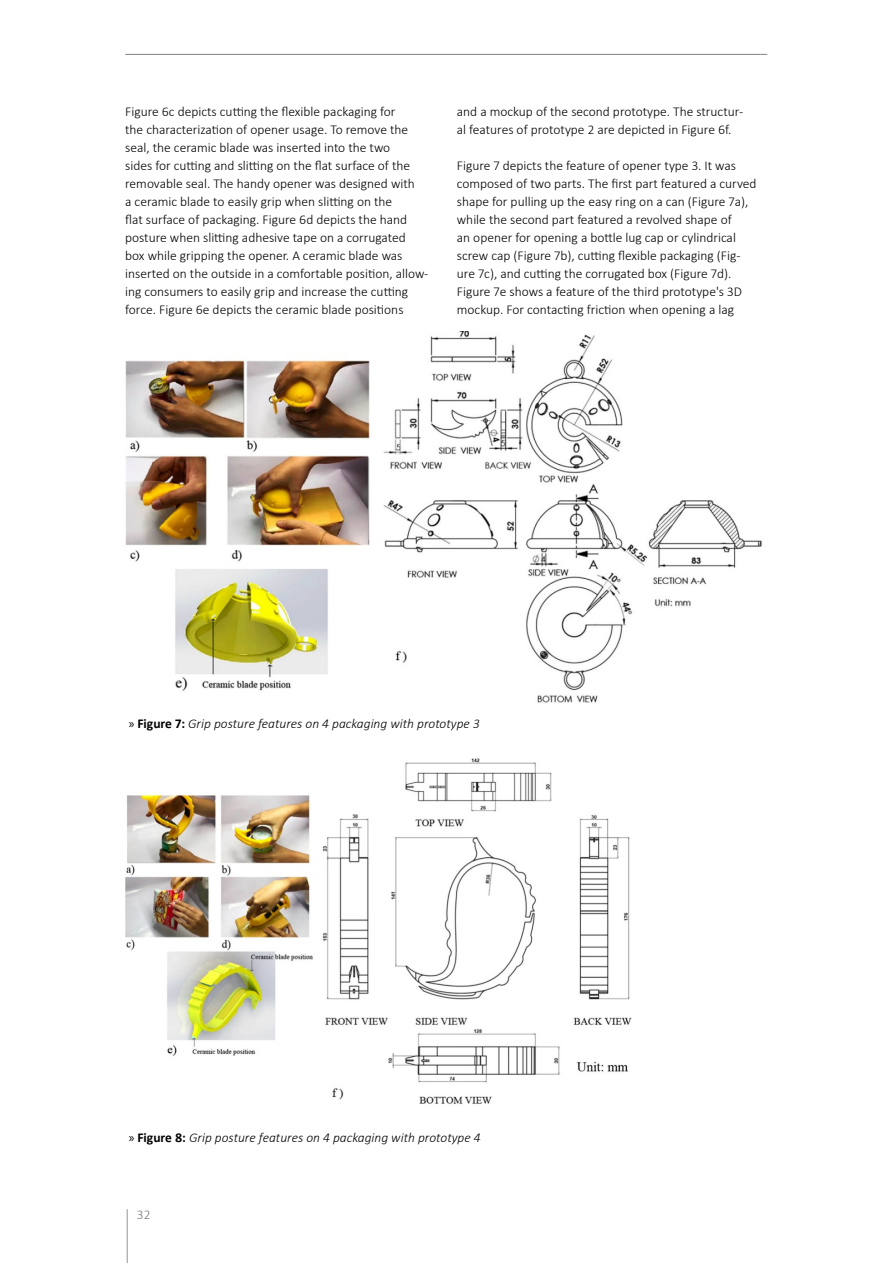
<style>
.page{position:relative;width:893px;height:1263px;background:#fff}
.page>*{position:absolute;margin:0;border:0;box-sizing:border-box;transform-origin:0 0}
.t1{font:300 13.5px/18px "Calibri";color:#000}
.t2{font:italic 300 13.5px "Calibri";color:#000}
.t3{font:300 13.5px "Calibri";color:#77787b}
.s1{font-family:"Myriad Pro";font-weight:400;font-style:normal}
.s2{font-weight:700;font-style:normal}
</style>
<div class="page">
<hr style="left:125px;top:54px;width:642px;height:1px;background:#808285">
<hr style="left:127px;top:1209px;width:1px;height:54px;background:#939598">
<img style="left:125px;top:332px;width:637px;height:371px">
<img style="left:125px;top:758px;width:507px;height:346px">
<p class="t1" style="left:125px;top:102px;width:305px">Figure 6c depicts cutting the flexible packaging for<br>the characterization of opener usage. To remove the seal, the ceramic blade was inserted into the two<br>sides for cutting and slitting on the flat surface of the removable seal. The handy opener was designed with<br>a ceramic blade to easily grip when slitting on the<br>flat surface of packaging. Figure 6d depicts the hand posture when slitting adhesive tape on a corrugated box while gripping the opener. A ceramic blade was inserted on the outside in a comfortable position, allow&shy;ing consumers to easily grip and increase the cutting force. Figure 6e depicts the ceramic blade positions</p>
<p class="t1" style="left:457px;top:102px;width:288px">and a mockup of the second prototype. The structur&shy;al features of prototype 2 are depicted in Figure 6f.</p>
<p class="t1" style="left:457px;top:156px;width:301px">Figure 7 depicts the feature of opener type 3. It was composed of two parts. The first part featured a curved shape for pulling up the easy ring on a can (Figure 7a), while the second part featured a revolved shape of<br>an opener for opening a bottle lug cap or cylindrical screw cap (Figure 7b), cutting flexible packaging (Fig&shy;ure 7c), and cutting the corrugated box (Figure 7d).<br>Figure 7e shows a feature of the third prototype's 3D mockup. For contacting friction when opening a lag</p>
<p class="t2" style="left:129px;top:715px;width:352px"><span class="s1">»</span> <span class="s2">Figure 7:</span> Grip posture features on 4 packaging with prototype 3</p>
<p class="t2" style="left:129px;top:1129px;width:353px"><span class="s1">»</span> <span class="s2">Figure 8:</span> Grip posture features on 4 packaging with prototype 4</p>
<p class="t3" style="left:137px;top:1206px;width:15px">32</p>
</div>
